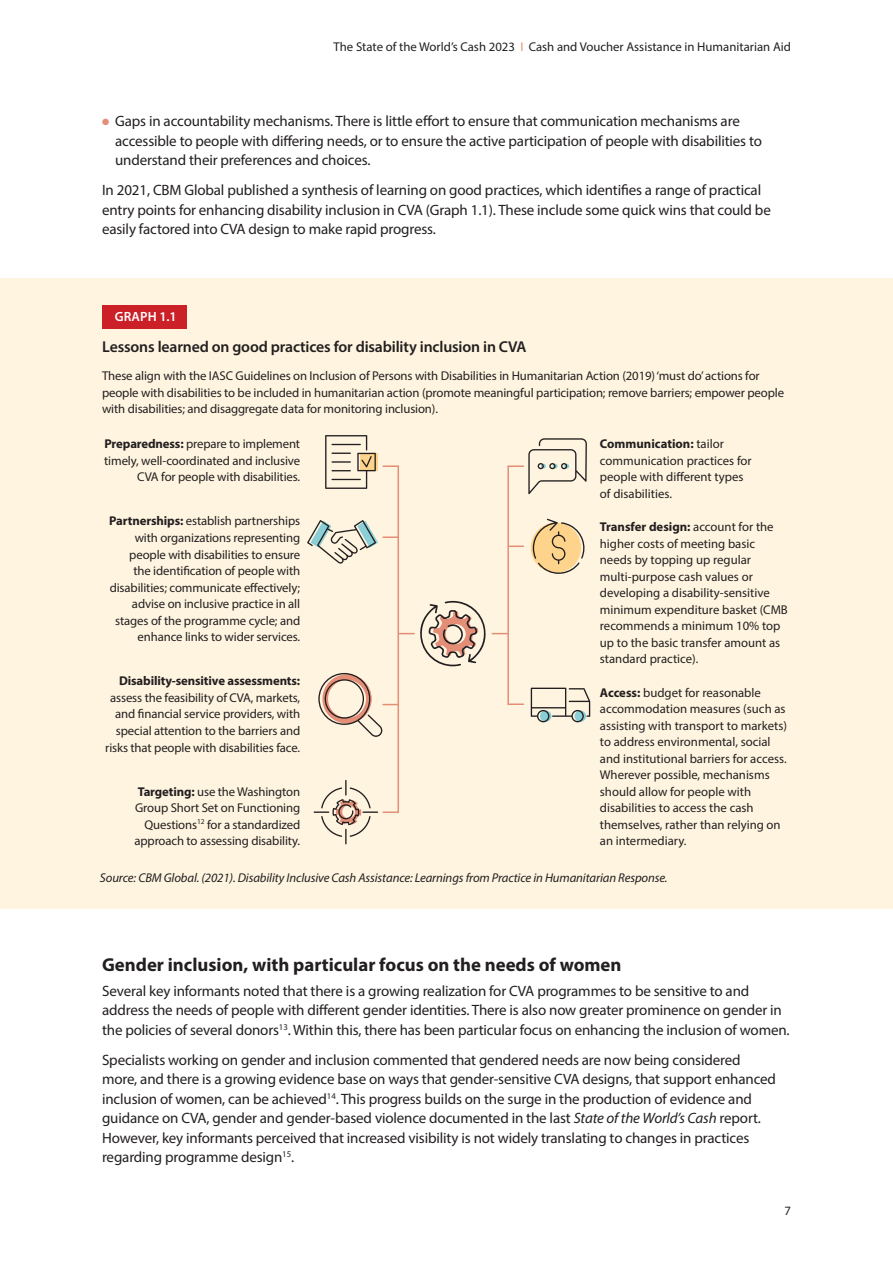
<style>
.page{position:relative;width:893px;height:1263px;background:#fff}
.page>*{position:absolute;margin:0;border:0;box-sizing:border-box;transform-origin:0 0}
.t1{font:700 18.75px "Myriad Pro";color:#231f20}
.t2{font:600 15.75px "Myriad Pro";letter-spacing:-.01em;color:#231f20}
.t3{font:15px/19.5px "Myriad Pro";letter-spacing:-.01em;color:#231f20}
.t4{font:600 13.35px "Myriad Pro";letter-spacing:.01em;color:#fff}
.t5{font:12.75px/16.5px "Myriad Pro";letter-spacing:-.01em;color:#231f20}
.t6{font:italic 12.75px "Myriad Pro";letter-spacing:-.01em;color:#231f20}
.s1{color:#e48e78}
.s2{font-weight:700}
.s3{font-style:italic}
</style>
<div class="page">
<div style="left:0;top:279px;width:893px;height:630px;background:#fef4df"></div>
<div style="left:102px;top:306px;width:85px;height:23px;background:#cb2028"></div>
<hr style="left:397px;top:466px;width:2px;height:346px;background:#e48e78">
<hr style="left:507px;top:466px;width:2px;height:238px;background:#e48e78">
<svg style="left:509px;top:545px;width:14px;height:2px"></svg>
<svg style="left:508px;top:703px;width:15px;height:2px"></svg>
<svg style="left:383px;top:465px;width:15px;height:2px"></svg>
<svg style="left:399px;top:601px;width:108px;height:65px"></svg>
<div style="left:361px;top:453px;width:17px;height:18px;background:#fed48c"></div>
<svg style="left:325px;top:435px;width:51px;height:54px"></svg>
<hr style="left:331px;top:479px;width:30px;height:1px;background:#231f20">
<svg style="left:307px;top:520px;width:91px;height:44px"></svg>
<svg style="left:318px;top:673px;width:80px;height:64px"></svg>
<svg style="left:314px;top:780px;width:84px;height:64px"></svg>
<svg style="left:508px;top:438px;width:79px;height:56px"></svg>
<svg style="left:533px;top:519px;width:52px;height:55px"></svg>
<svg style="left:531px;top:688px;width:59px;height:34px"></svg>
<p class="t5" style="left:334px;top:38px;width:459px">The State of the World’s Cash 2023 <span class="s1">I</span> Cash and Voucher Assistance in Humanitarian Aid</p>
<p class="t3" style="left:115px;top:111px;width:648px;text-indent:-13px"><span class="s1">●</span> Gaps in accountability mechanisms. There is little effort to ensure that communication mechanisms are accessible to people with differing needs, or to ensure the active participation of people with disabilities to understand their preferences and choices.</p>
<p class="t3" style="left:102px;top:180px;width:670px">In 2021, CBM Global published a synthesis of learning on good practices, which identifies a range of practical entry points for enhancing disability inclusion in CVA (Graph 1.1). These include some quick wins that could be easily factored into CVA design to make rapid progress.</p>
<p class="t4" style="left:115px;top:308px;width:63px">GRAPH 1.1</p>
<p class="t2" style="left:102px;top:337px;width:426px">Lessons learned on good practices for disability inclusion in CVA</p>
<p class="t5" style="left:102px;top:367px;width:683px">These align with the IASC Guidelines on Inclusion of Persons with Disabilities in Humanitarian Action (2019) ‘must do’ actions for people with disabilities to be included in humanitarian action (promote meaningful participation; remove barriers; empower people with disabilities; and disaggregate data for monitoring inclusion).</p>
<p class="t5" style="left:104px;top:435px;width:197px;text-align:right"><span class="s2">Preparedness:</span> prepare to implement timely, well-coordinated and inclusive<br>CVA for people with disabilities.</p>
<p class="t5" style="left:109px;top:513px;width:192px;text-align:right"><span class="s2">Partnerships:</span> establish partnerships with organizations representing people with disabilities to ensure the identification of people with disabilities; communicate effectively; advise on inclusive practice in all stages of the programme cycle; and enhance links to wider services.</p>
<p class="t5" style="left:105px;top:673px;width:196px;text-align:right"><span class="s2">Disability-sensitive assessments: </span>assess the feasibility of CVA, markets, and financial service providers, with special attention to the barriers and risks that people with disabilities face.</p>
<p class="t5" style="left:134px;top:783px;width:167px;text-align:right"><span class="s2">Targeting:</span> use the Washington<br>Group Short Set on Functioning<br>Questions<sup>12</sup> for a standardized approach to assessing disability.</p>
<p class="t5" style="left:600px;top:435px;width:153px"><span class="s2">Communication:</span> tailor communication practices for people with different types of disabilities.</p>
<p class="t5" style="left:600px;top:518px;width:189px"><span class="s2">Transfer design:</span> account for the higher costs of meeting basic needs by topping up regular multi-purpose cash values or developing a disability-sensitive minimum expenditure basket (CMB recommends a minimum 10% top up to the basic transfer amount as standard practice).</p>
<p class="t5" style="left:600px;top:684px;width:189px"><span class="s2">Access:</span> budget for reasonable accommodation measures (such as assisting with transport to markets) to address environmental, social and institutional barriers for access.<br>Wherever possible, mechanisms should allow for people with disabilities to access the cash themselves, rather than relying on an intermediary.</p>
<p class="t6" style="left:100px;top:869px;width:569px">Source: CBM Global. (2021). Disability Inclusive Cash Assistance: Learnings from Practice in Humanitarian Response.</p>
<p class="t1" style="left:102px;top:952px;width:521px">Gender inclusion, with particular focus on the needs of women</p>
<p class="t3" style="left:102px;top:981px;width:689px">Several key informants noted that there is a growing realization for CVA programmes to be sensitive to and address the needs of people with different gender identities. There is also now greater prominence on gender in the policies of several donors<sup>13</sup>. Within this, there has been particular focus on enhancing the inclusion of women.</p>
<p class="t3" style="left:102px;top:1050px;width:675px">Specialists working on gender and inclusion commented that gendered needs are now being considered more, and there is a growing evidence base on ways that gender-sensitive CVA designs, that support enhanced inclusion of women, can be achieved<sup>14</sup>. This progress builds on the surge in the production of evidence and guidance on CVA, gender and gender-based violence documented in the last <span class="s3">State of the World’s Cash</span> report.<br>However, key informants perceived that increased visibility is not widely translating to changes in practices regarding programme design<sup>15</sup>.</p>
<p class="t5" style="left:784px;top:1202px;width:8px">7</p>
</div>
